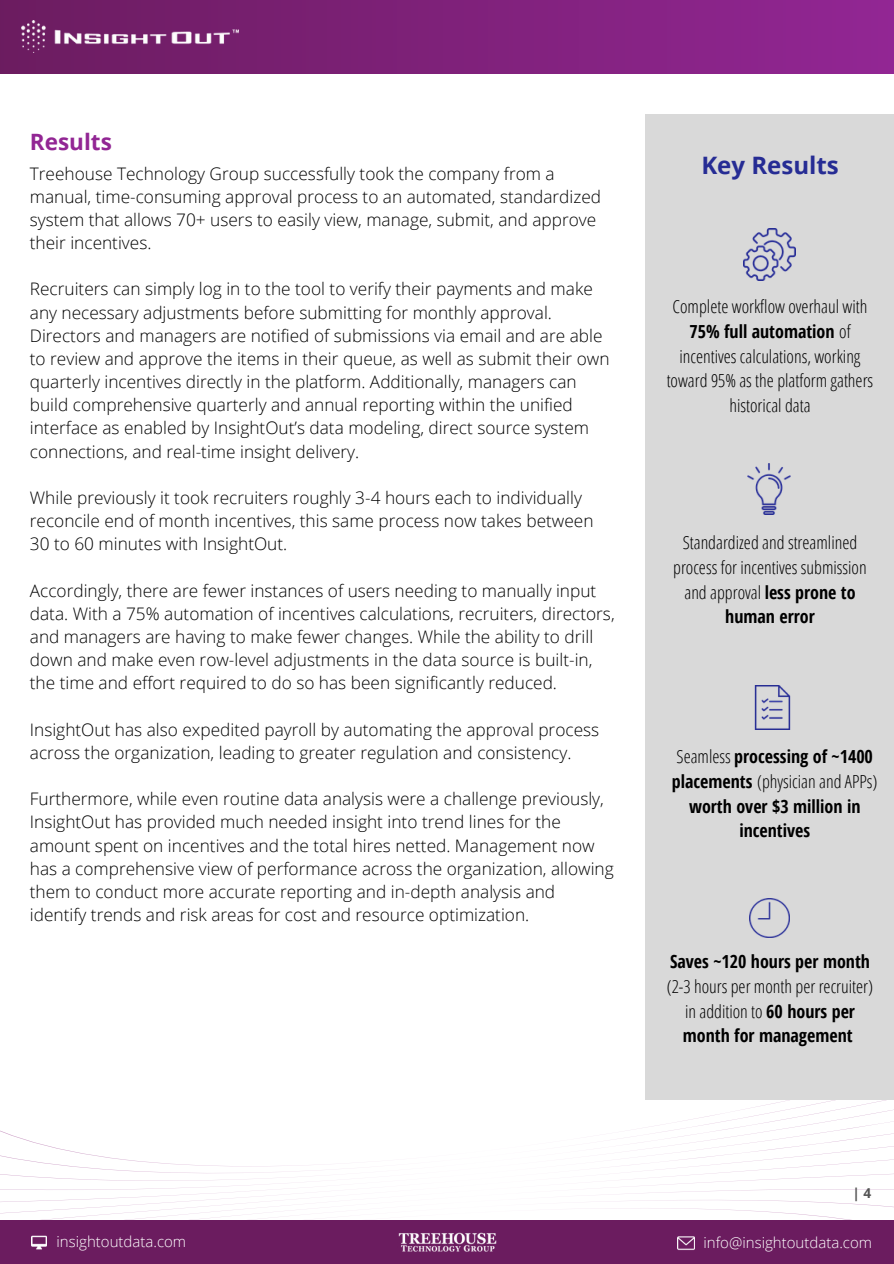
<style>
.page{position:relative;width:894px;height:1264px;background:#fff}
.page>*{position:absolute;margin:0;border:0;box-sizing:border-box;transform-origin:0 0}
.t1{font:700 24px "Open Sans";color:#262c94}
.t2{font:700 22.5px "Open Sans";color:#922694}
.t3{font:300 18px/24.8px "Open Sans Condensed";color:#000;text-align:center}
.t4{font:700 18px/24.8px "Open Sans Condensed";color:#000;text-align:center}
.t5{font:300 17.25px/23.1px "Open Sans";color:#000}
.t6{font:300 15px "Open Sans";color:#fff}
.t7{font:700 13.65px "Open Sans";color:#545454}
.s1{font-weight:700}
.s2{font-weight:300}
</style>
<div class="page">
<svg style="left:0;top:1099px;width:893px;height:121px"></svg>
<div style="left:0;top:1220px;width:893px;height:43px;background:#6b1c5f"></div>
<div style="left:0;top:0;width:893px;height:73px;background:linear-gradient(to right,#6b1c60,#922694)"></div>
<img style="left:22px;top:21px;width:216px;height:31px">
<img style="left:398px;top:1232px;width:99px;height:20px">
<div style="left:645px;top:114px;width:248px;height:985px;background:#d9d9d9"></div>
<img style="left:743px;top:228px;width:51px;height:52px">
<img style="left:747px;top:463px;width:44px;height:51px">
<img style="left:32px;top:1235px;width:15px;height:14px">
<img style="left:677px;top:1236px;width:17px;height:14px">
<img style="left:749px;top:898px;width:39px;height:39px">
<img style="left:754px;top:685px;width:37px;height:44px">
<h2 class="t2" style="left:30px;top:126px;width:83px">Results</h2>
<p class="t5" style="left:30px;top:161px;width:572px">Treehouse Technology Group successfully took the company from a manual, time-consuming approval process to an automated, standardized system that allows 70+ users to easily view, manage, submit, and approve their incentives.</p>
<p class="t5" style="left:30px;top:277px;width:581px">Recruiters can simply log in to the tool to verify their payments and make any necessary adjustments before submitting for monthly approval.<br>Directors and managers are notified of submissions via email and are able to review and approve the items in their queue, as well as submit their own quarterly incentives directly in the platform. Additionally, managers can build comprehensive quarterly and annual reporting within the unified interface as enabled by InsightOut’s data modeling, direct source system connections, and real-time insight delivery.</p>
<p class="t5" style="left:30px;top:485px;width:565px">While previously it took recruiters roughly 3-4 hours each to individually reconcile end of month incentives, this same process now takes between<br>30 to 60 minutes with InsightOut.</p>
<p class="t5" style="left:30px;top:578px;width:586px">Accordingly, there are fewer instances of users needing to manually input data. With a 75% automation of incentives calculations, recruiters, directors, and managers are having to make fewer changes. While the ability to drill down and make even row-level adjustments in the data source is built-in, the time and effort required to do so has been significantly reduced.</p>
<p class="t5" style="left:30px;top:717px;width:570px">InsightOut has also expedited payroll by automating the approval process across the organization, leading to greater regulation and consistency.</p>
<p class="t5" style="left:30px;top:787px;width:585px">Furthermore, while even routine data analysis were a challenge previously, InsightOut has provided much needed insight into trend lines for the amount spent on incentives and the total hires netted. Management now has a comprehensive view of performance across the organization, allowing them to conduct more accurate reporting and in-depth analysis and identify trends and risk areas for cost and resource optimization.</p>
<h1 class="t1" style="left:701px;top:149px;width:139px">Key Results</h1>
<p class="t3" style="left:666px;top:294px;width:208px">Complete workflow overhaul with<br><span class="s1">75% full automation</span> of incentives calculations, working toward 95% as the platform gathers historical data</p>
<p class="t3" style="left:673px;top:529px;width:195px">Standardized and streamlined process for incentives submission and approval <span class="s1">less prone to human error</span></p>
<p class="t4" style="left:671px;top:743px;width:207px"><span class="s2">Seamless</span> processing of ~1400 placements <span class="s2">(physician and APPs) </span>worth over $3 million in incentives</p>
<p class="t4" style="left:669px;top:948px;width:201px">Saves ~120 hours per month</p>
<p class="t3" style="left:666px;top:973px;width:208px">(2-3 hours per month per recruiter) in addition to <span class="s1">60 hours per month for management</span></p>
<p class="t7" style="left:852px;top:1183px;width:20px">| 4</p>
<p class="t6" style="left:56px;top:1230px;width:131px">insightoutdata.com</p>
<p class="t6" style="left:703px;top:1231px;width:170px">info@insightoutdata.com</p>
</div>
